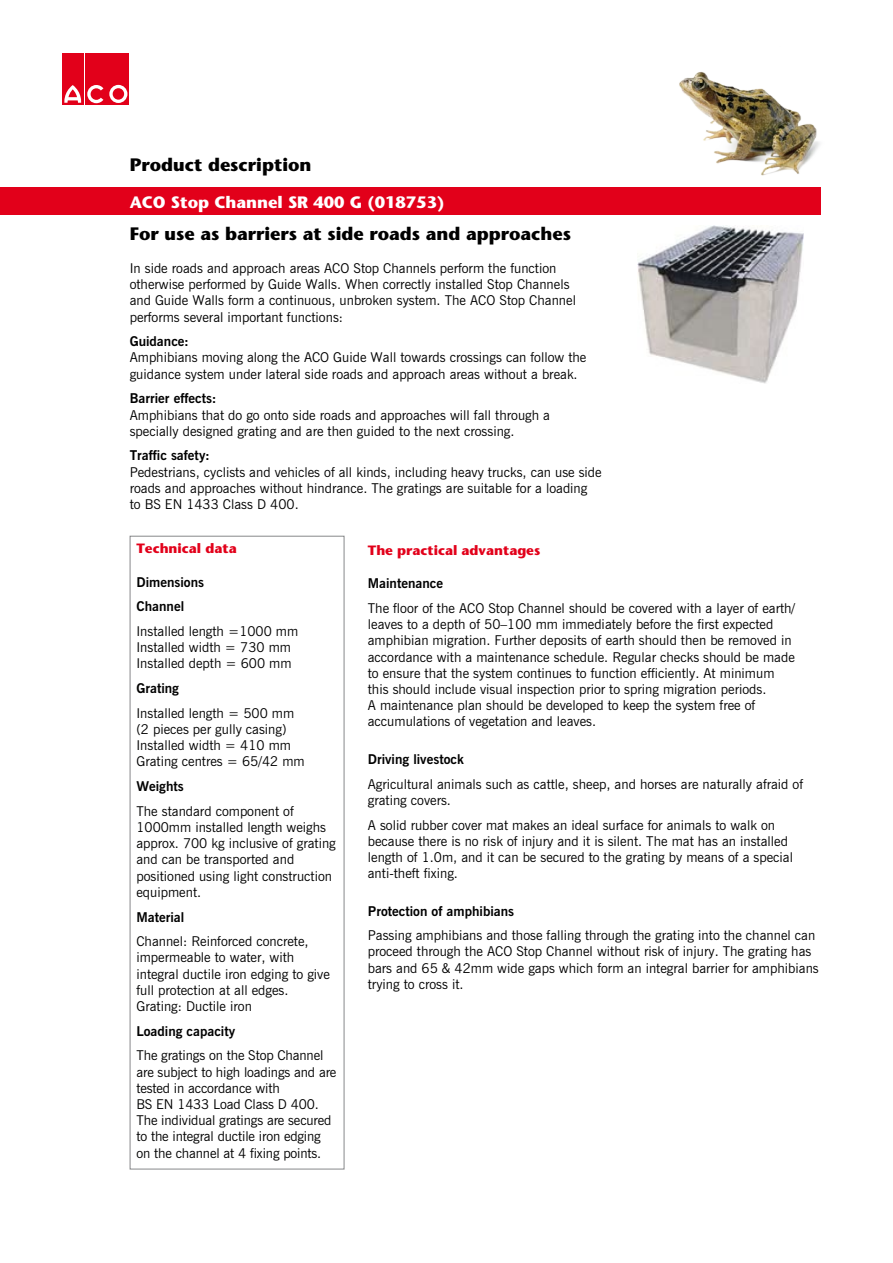
<style>
.page{position:relative;width:893px;height:1263px;background:#fff}
.page>*{position:absolute;margin:0;border:0;box-sizing:border-box;transform-origin:0 0}
.t1{font:700 18px "Stone Sans";color:#000}
.t2{font:700 16.5px "Stone Sans";color:#fff}
.t3{font:13.5px/16.2px "News Gothic BT";color:#000}
.t4{font:700 13.5px/24.8px "News Gothic BT";color:#000}
.t5{font:700 13.5px "Stone Sans";color:#e2001a}
</style>
<div class="page">
<img style="left:679px;top:72px;width:141px;height:104px">
<svg style="left:83px;top:53px;width:25px;height:52px"></svg>
<div style="left:62px;top:53px;width:21px;height:52px;background:#e2001a"></div>
<div style="left:85px;top:53px;width:21px;height:52px;background:#e2001a"></div>
<div style="left:108px;top:53px;width:21px;height:52px;background:#e2001a"></div>
<svg style="left:109px;top:85px;width:18px;height:18px"></svg>
<svg style="left:64px;top:85px;width:39px;height:18px"></svg>
<div style="left:0;top:187px;width:821px;height:28px;background:#e2001a"></div>
<div style="left:130px;top:536px;width:214px;height:633px;border:1px solid #87888a"></div>
<img style="left:637px;top:225px;width:167px;height:159px">
<h1 class="t1" style="left:130px;top:153px;width:183px">Product description</h1>
<p class="t2" style="left:130px;top:191px;width:316px">ACO Stop Channel SR 400 G (018753)</p>
<h1 class="t1" style="left:130px;top:222px;width:443px">For use as barriers at side roads and approaches</h1>
<p class="t3" style="left:130px;top:260px;width:448px">In side roads and approach areas ACO Stop Channels perform the function otherwise performed by Guide Walls. When correctly installed Stop Channels and Guide Walls form a continuous, unbroken system. The ACO Stop Channel performs several important functions:</p>
<p class="t4" style="left:130px;top:329px;width:61px">Guidance:</p>
<p class="t3" style="left:130px;top:349px;width:458px">Amphibians moving along the ACO Guide Wall towards crossings can follow the guidance system under lateral side roads and approach areas without a break.</p>
<p class="t4" style="left:130px;top:386px;width:88px">Barrier effects:</p>
<p class="t3" style="left:130px;top:407px;width:422px">Amphibians that do go onto side roads and approaches will fall through a specially designed grating and are then guided to the next crossing.</p>
<p class="t4" style="left:130px;top:443px;width:82px">Traffic safety:</p>
<p class="t3" style="left:130px;top:464px;width:474px">Pedestrians, cyclists and vehicles of all kinds, including heavy trucks, can use side roads and approaches without hindrance. The gratings are suitable for a loading<br>to BS EN 1433 Class D 400.</p>
<p class="t5" style="left:368px;top:542px;width:174px">The practical advantages</p>
<p class="t4" style="left:368px;top:571px;width:77px">Maintenance</p>
<p class="t3" style="left:368px;top:600px;width:429px">The floor of the ACO Stop Channel should be covered with a layer of earth/ leaves to a depth of 50–100 mm immediately before the first expected amphibian migration. Further deposits of earth should then be removed in accordance with a maintenance schedule. Regular checks should be made to ensure that the system continues to function efficiently. At minimum this should include visual inspection prior to spring migration periods.<br>A maintenance plan should be developed to keep the system free of accumulations of vegetation and leaves.</p>
<p class="t4" style="left:368px;top:747px;width:98px">Driving livestock</p>
<p class="t3" style="left:368px;top:775px;width:437px">Agricultural animals such as cattle, sheep, and horses are naturally afraid of grating covers.</p>
<p class="t3" style="left:368px;top:816px;width:427px">A solid rubber cover mat makes an ideal surface for animals to walk on because there is no risk of injury and it is silent. The mat has an installed length of 1.0m, and it can be secured to the grating by means of a special anti-theft fixing.</p>
<p class="t4" style="left:368px;top:898px;width:148px">Protection of amphibians</p>
<p class="t3" style="left:368px;top:927px;width:452px">Passing amphibians and those falling through the grating into the channel can proceed through the ACO Stop Channel without risk of injury. The grating has bars and 65 &amp; 42mm wide gaps which form an integral barrier for amphibians trying to cross it.</p>
<p class="t5" style="left:136px;top:540px;width:102px">Technical data</p>
<p class="t4" style="left:136px;top:569px;width:69px">Dimensions<br>Channel</p>
<p class="t3" style="left:136px;top:623px;width:163px">Installed length =1000 mm<br>Installed width = 730 mm<br>Installed depth = 600 mm</p>
<p class="t4" style="left:136px;top:676px;width:44px">Grating</p>
<p class="t3" style="left:136px;top:705px;width:170px">Installed length = 500 mm (2 pieces per gully casing)<br>Installed width = 410 mm<br>Grating centres = 65/42 mm</p>
<p class="t4" style="left:136px;top:774px;width:49px">Weights</p>
<p class="t3" style="left:136px;top:803px;width:201px">The standard component of<br>1000mm installed length weighs approx. 700 kg inclusive of grating and can be transported and positioned using light construction equipment.</p>
<p class="t4" style="left:136px;top:904px;width:49px">Material</p>
<p class="t3" style="left:136px;top:933px;width:195px">Channel: Reinforced concrete, impermeable to water, with integral ductile iron edging to give full protection at all edges.<br>Grating: Ductile iron</p>
<p class="t4" style="left:136px;top:1018px;width:100px">Loading capacity</p>
<p class="t3" style="left:136px;top:1047px;width:201px">The gratings on the Stop Channel are subject to high loadings and are tested in accordance with<br>BS EN 1433 Load Class D 400.<br>The individual gratings are secured to the integral ductile iron edging on the channel at 4 fixing points.</p>
</div>
